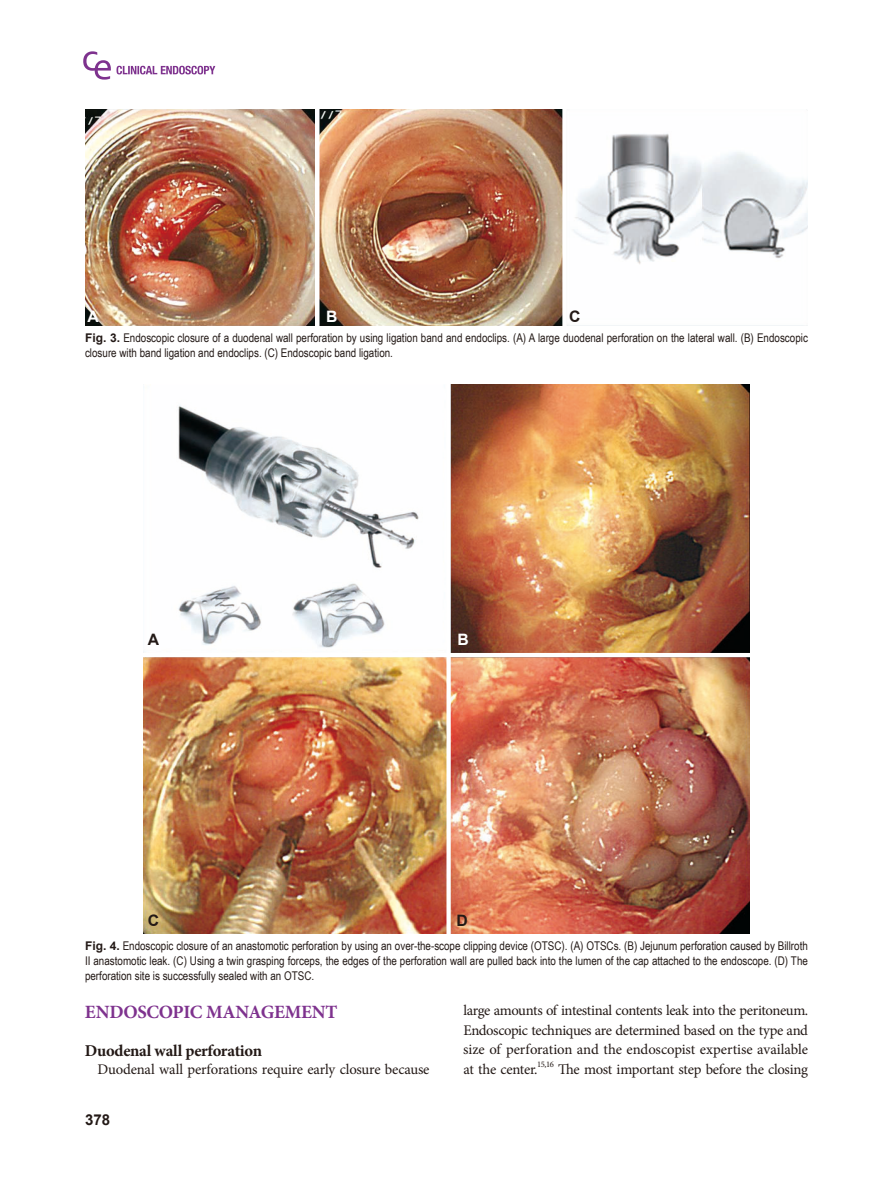
<style>
.page{position:relative;width:893px;height:1191px;background:#fff}
.page>*{position:absolute;margin:0;border:0;box-sizing:border-box;transform-origin:0 0}
.타이틀_서론{font:700 18.75px "Minion Pro";letter-spacing:-.015em;color:#7e328e}
._1{font:700 16.5px "Minion Pro";letter-spacing:-.015em;color:#231916}
.t1{font:700 15.75px "Arial";color:#231916}
.t2{font:700 15.75px "Arial";color:#fff}
.t3{font:700 15px "Arial";color:#231916}
.본문{font:14.7px/19.5px "Minion Pro";letter-spacing:-.01em;color:#231916;text-align:justify}
.그림_타이틀{font:12px/15px "Arial Narrow";color:#231916}
.본문-2{font:8.55px "Minion Pro";color:#231916}
.s1{font-family:"Arial";font-weight:700}
</style>
<div class="page">
<svg style="left:117px;top:66px;width:98px;height:8px"></svg>
<svg style="left:83px;top:51px;width:28px;height:29px"></svg>
<img style="left:85px;top:109px;width:723px;height:217px">
<hr style="left:315px;top:106px;width:4px;height:225px;background:#fff">
<div style="left:562px;top:106px;width:5px;height:225px;background:#fff"></div>
<img style="left:144px;top:384px;width:605px;height:549px">
<div style="left:446px;top:382px;width:5px;height:553px;background:#fff"></div>
<hr style="left:140px;top:653px;width:613px;height:4px;background:#fff">
<p class="t2" style="left:88px;top:306px;width:13px">A</p>
<p class="t2" style="left:326px;top:306px;width:13px">B</p>
<p class="t1" style="left:569px;top:306px;width:13px">C</p>
<p class="그림_타이틀" style="left:85px;top:330px;width:724px"><span class="s1">Fig. 3.</span> Endoscopic closure of a duodenal wall perforation by using ligation band and endoclips. (A) A large duodenal perforation on the lateral wall. (B) Endoscopic closure with band ligation and endoclips. (C) Endoscopic band ligation.</p>
<p class="t1" style="left:148px;top:629px;width:13px">A</p>
<p class="t2" style="left:457px;top:629px;width:13px">B</p>
<p class="t1" style="left:148px;top:909px;width:13px">C</p>
<p class="t1" style="left:456px;top:909px;width:13px">D</p>
<p class="그림_타이틀" style="left:85px;top:937px;width:724px;text-align:justify"><span class="s1">Fig. 4.</span> Endoscopic closure of an anastomotic perforation by using an over-the-scope clipping device (OTSC). (A) OTSCs. (B) Jejunum perforation caused by Billroth II anastomotic leak. (C) Using a twin grasping forceps, the edges of the perforation wall are pulled back into the lumen of the cap attached to the endoscope. (D) The perforation site is successfully sealed with an OTSC.</p>
<p class="타이틀_서론" style="left:85px;top:999px;width:254px">ENDOSCOPIC MANAGEMENT</p>
<p class="_1" style="left:85px;top:1038px;width:179px">Duodenal wall perforation</p>
<p class="본문" style="left:98px;top:1059px;width:333px">Duodenal wall perforations require early closure because</p>
<p class="t3" style="left:85px;top:1109px;width:27px">378</p>
<p class="본문" style="left:463px;top:1000px;width:346px">large amounts of intestinal contents leak into the peritoneum.<br>Endoscopic techniques are determined based on the type and size of perforation and the endoscopist expertise available at the center.</p>
<p class="본문-2" style="left:537px;top:1058px;width:19px">15,16</p>
<p class="본문" style="left:558px;top:1059px;width:251px">The most important step before the closing</p>
</div>
